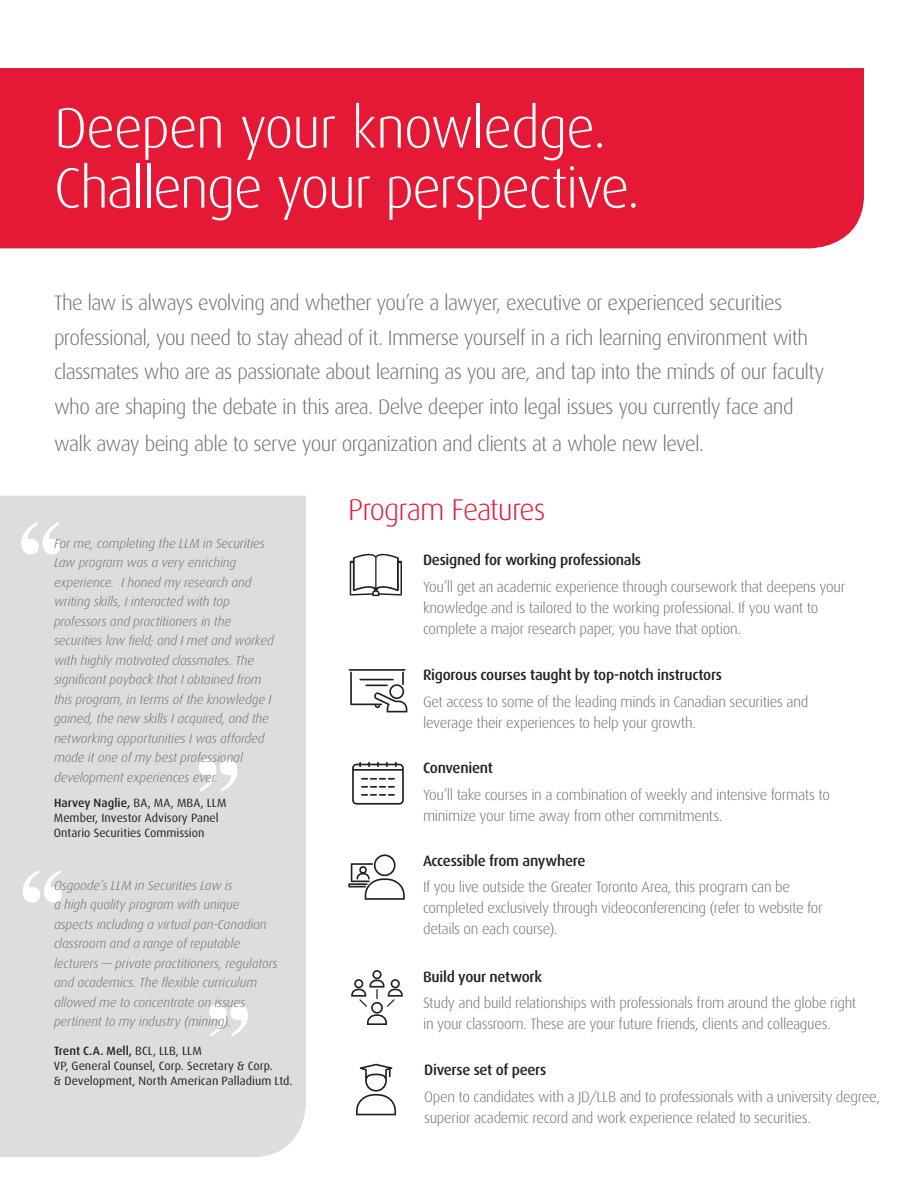
<style>
.page{position:relative;width:918px;height:1188px;background:#fff}
.page>*{position:absolute;margin:0;border:0;box-sizing:border-box;transform-origin:0 0}
.t1{font:300 57px/60px "Dax";letter-spacing:-.03em;color:#fff}
.t2{font:300 30px "Dax";letter-spacing:-.03em;color:#e51836}
.t3{font:300 21px/34.5px "Dax";letter-spacing:-.035em;color:#6c6d70}
.t4{font:300 15px/21px "Dax";letter-spacing:-.02em;color:#6c6d70}
.t5{font:500 15px "Dax";letter-spacing:-.02em;color:#231f20}
.t6{font:italic 300 13.2px/19.5px "Dax";letter-spacing:-.005em;color:#6c6d70}
.t7{font:12px/15px "Dax";color:#231f20}
.t8{font:500 12px "Dax";letter-spacing:.005em;color:#231f20}
.s1{font-weight:500}
.s2{font-weight:400}
</style>
<div class="page">
<div style="left:0;top:496px;width:306px;height:661px;background:#dcdddf"></div>
<div style="left:0;top:68px;width:864px;height:180px;background:#e51836"></div>
<svg style="left:23px;top:870px;width:39px;height:33px"></svg>
<svg style="left:199px;top:759px;width:39px;height:33px"></svg>
<svg style="left:209px;top:1004px;width:39px;height:33px"></svg>
<svg style="left:21px;top:522px;width:39px;height:32px"></svg>
<hr style="left:349px;top:669px;width:56px;height:2px;background:#231f20">
<svg style="left:350px;top:672px;width:57px;height:40px"></svg>
<svg style="left:350px;top:554px;width:52px;height:42px"></svg>
<svg style="left:352px;top:762px;width:52px;height:43px"></svg>
<svg style="left:351px;top:970px;width:52px;height:55px"></svg>
<svg style="left:348px;top:854px;width:57px;height:46px"></svg>
<svg style="left:356px;top:1064px;width:40px;height:51px"></svg>
<p class="t1" style="left:54px;top:99px;width:588px">Deepen your knowledge.<br>Challenge your perspective.</p>
<p class="t3" style="left:54px;top:286px;width:772px">The law is always evolving and whether you’re a lawyer, executive or experienced securities professional, you need to stay ahead of it. Immerse yourself in a rich learning environment with classmates who are as passionate about learning as you are, and tap into the minds of our faculty who are shaping the debate in this area. Delve deeper into legal issues you currently face and</p>
<p class="t3" style="left:54px;top:427px;width:651px">walk away being able to serve your organization and clients at a whole new level.</p>
<p class="t6" style="left:54px;top:533px;width:221px">For me, completing the LLM in Securities Law program was a very enriching experience. I honed my research and writing skills, I interacted with top professors and practitioners in the securities law field; and I met and worked with highly motivated classmates. The significant payback that I obtained from this program, in terms of the knowledge I gained, the new skills I acquired, and the networking opportunities I was afforded made it one of my best professional development experiences ever.</p>
<p class="t7" style="left:54px;top:796px;width:174px"><span class="s1">Harvey Naglie,</span> BA, MA, MBA, LLM<br>Member, Investor Advisory Panel</p>
<p class="t7" style="left:54px;top:826px;width:152px">Ontario Securities Commission</p>
<p class="t6" style="left:54px;top:876px;width:225px">Osgoode’s LLM in Securities Law is<br>a high quality program with unique aspects including a virtual pan-Canadian classroom and a range of reputable lecturers — private practitioners, regulators and academics. The flexible curriculum allowed me to concentrate on issues pertinent to my industry (mining).</p>
<p class="t8" style="left:54px;top:1044px;width:149px">Trent C.A. Mell, <span class="s2">BCL, LLB, LLM</span></p>
<p class="t7" style="left:54px;top:1058px;width:220px">VP, General Counsel, Corp. Secretary &amp; Corp.</p>
<p class="t7" style="left:54px;top:1073px;width:240px">&amp; Development, North American Palladium Ltd.</p>
<p class="t2" style="left:348px;top:493px;width:199px">Program Features</p>
<p class="t5" style="left:423px;top:552px;width:220px">Designed for working professionals</p>
<p class="t4" style="left:423px;top:576px;width:424px">You’ll get an academic experience through coursework that deepens your knowledge and is tailored to the working professional. If you want to complete a major research paper, you have that option.</p>
<p class="t5" style="left:423px;top:667px;width:301px">Rigorous courses taught by top-notch instructors</p>
<p class="t4" style="left:423px;top:691px;width:387px">Get access to some of the leading minds in Canadian securities and leverage their experiences to help your growth.</p>
<p class="t5" style="left:423px;top:760px;width:71px">Convenient</p>
<p class="t4" style="left:423px;top:784px;width:408px">You’ll take courses in a combination of weekly and intensive formats to minimize your time away from other commitments.</p>
<p class="t5" style="left:423px;top:852px;width:164px">Accessible from anywhere</p>
<p class="t4" style="left:423px;top:877px;width:401px">If you live outside the Greater Toronto Area, this program can be completed exclusively through videoconferencing (refer to website for details on each course).</p>
<p class="t5" style="left:423px;top:968px;width:120px">Build your network</p>
<p class="t4" style="left:423px;top:993px;width:435px">Study and build relationships with professionals from around the globe right in your classroom. These are your future friends, clients and colleagues.</p>
<p class="t5" style="left:424px;top:1062px;width:124px">Diverse set of peers</p>
<p class="t4" style="left:424px;top:1086px;width:457px">Open to candidates with a JD/LLB and to professionals with a university degree, superior academic record and work experience related to securities.</p>
</div>
